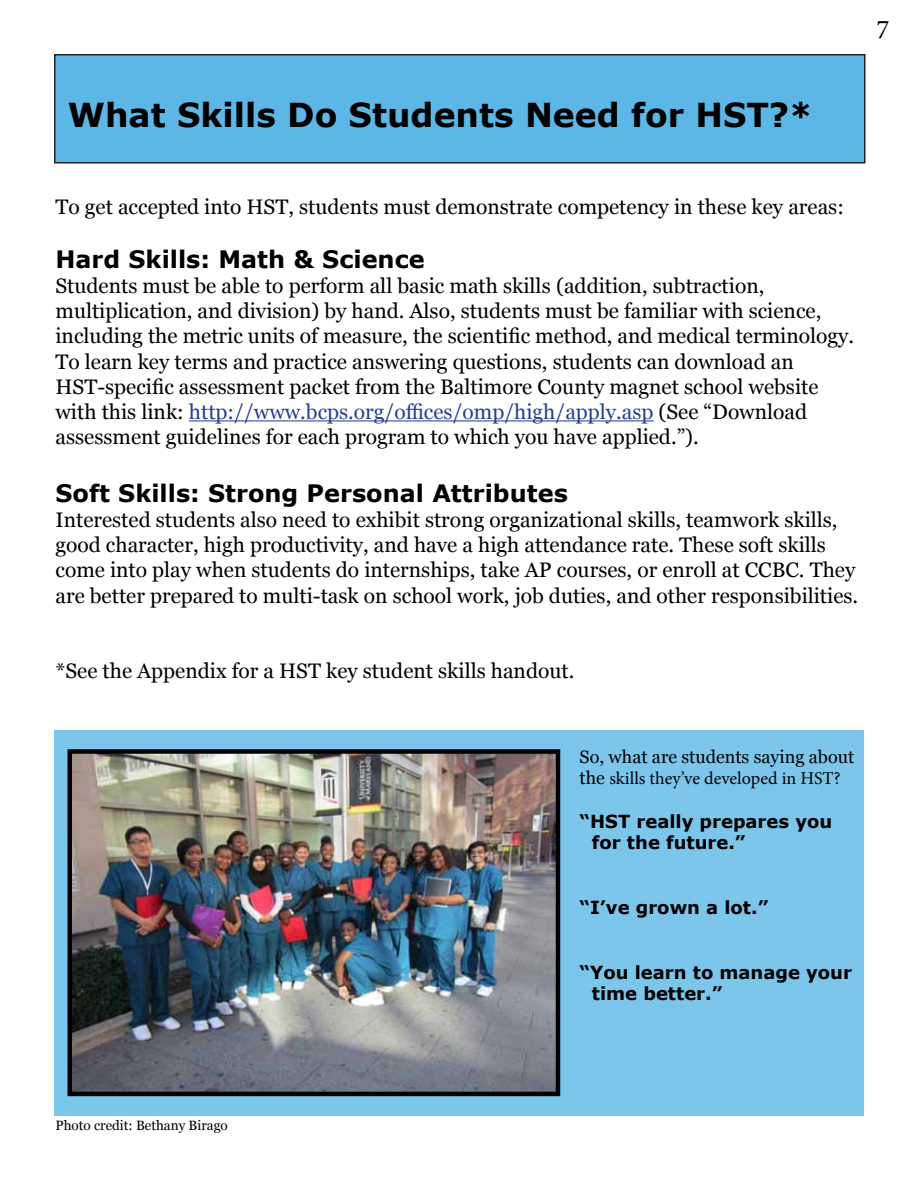
<style>
.page{position:relative;width:918px;height:1188px;background:#fff}
.page>*{position:absolute;margin:0;border:0;box-sizing:border-box;transform-origin:0 0}
.t1{font:700 33px "Verdana";color:#000}
.t2{font:27px "Minion Pro";color:#000}
.t3{font:700 24px "Verdana";color:#000}
.t4{font:21px/25.2px "Georgia";color:#000}
.t5{font:700 18px/21.6px "Verdana";color:#000}
.t6{font:18px "Minion Pro";color:#000}
.t7{font:18px "Georgia";color:#000}
.t8{font:13.5px "Georgia";color:#000}
.s1{color:#25408f}
.s2{font-family:"Georgia"}
</style>
<div class="page">
<div style="left:55px;top:55px;width:810px;height:108px;background:#5cb7e6"></div>
<div style="left:54px;top:54px;width:812px;height:110px;border:2px solid #231f20"></div>
<hr style="left:189px;top:420px;width:465px;height:1px;background:#25408f">
<div style="left:54px;top:730px;width:810px;height:386px;background:#7cc5eb"></div>
<img style="left:73px;top:754px;width:482px;height:337px">
<div style="left:68px;top:749px;width:492px;height:347px;border:4px solid #000"></div>
<h1 class="t1" style="left:68px;top:93px;width:746px">What Skills Do Students Need for HST?*</h1>
<p class="t2" style="left:877px;top:11px;width:14px">7</p>
<p class="t4" style="left:56px;top:193px;width:790px">To get accepted into HST, students must demonstrate competency in these key areas:</p>
<p class="t3" style="left:56px;top:244px;width:371px">Hard Skills: Math &amp; Science</p>
<p class="t4" style="left:56px;top:272px;width:800px">Students must be able to perform all basic math skills (addition, subtraction, multiplication, and division) by hand. Also, students must be familiar with science, including the metric units of measure, the scientific method, and medical terminology.<br>To learn key terms and practice answering questions, students can download an HST-specific assessment packet from the Baltimore County magnet school website with this link: <span class="s1">http://www.bcps.org/offices/omp/high/apply.asp</span> (See “Download assessment guidelines for each program to which you have applied.”).</p>
<p class="t3" style="left:56px;top:478px;width:514px">Soft Skills: Strong Personal Attributes</p>
<p class="t4" style="left:56px;top:506px;width:804px">Interested students also need to exhibit strong organizational skills, teamwork skills, good character, high productivity, and have a high attendance rate. These soft skills come into play when students do internships, take AP courses, or enroll at CCBC. They are better prepared to multi-task on school work, job duties, and other responsibilities.</p>
<p class="t4" style="left:56px;top:658px;width:520px">*See the Appendix for a HST key student skills handout.</p>
<p class="t7" style="left:580px;top:744px;width:276px">So, what are students saying about</p>
<p class="t6" style="left:580px;top:767px;width:262px"><span class="s2">the</span> skills they’ve developed in HST?</p>
<p class="t5" style="left:592px;top:810px;width:242px;text-indent:-12px">“HST really prepares you for the future.”</p>
<p class="t5" style="left:580px;top:897px;width:190px">“I’ve grown a lot.”</p>
<p class="t5" style="left:592px;top:962px;width:262px;text-indent:-12px">“You learn to manage your time better.”</p>
<p class="t8" style="left:56px;top:1115px;width:174px">Photo credit: Bethany Birago</p>
</div>
